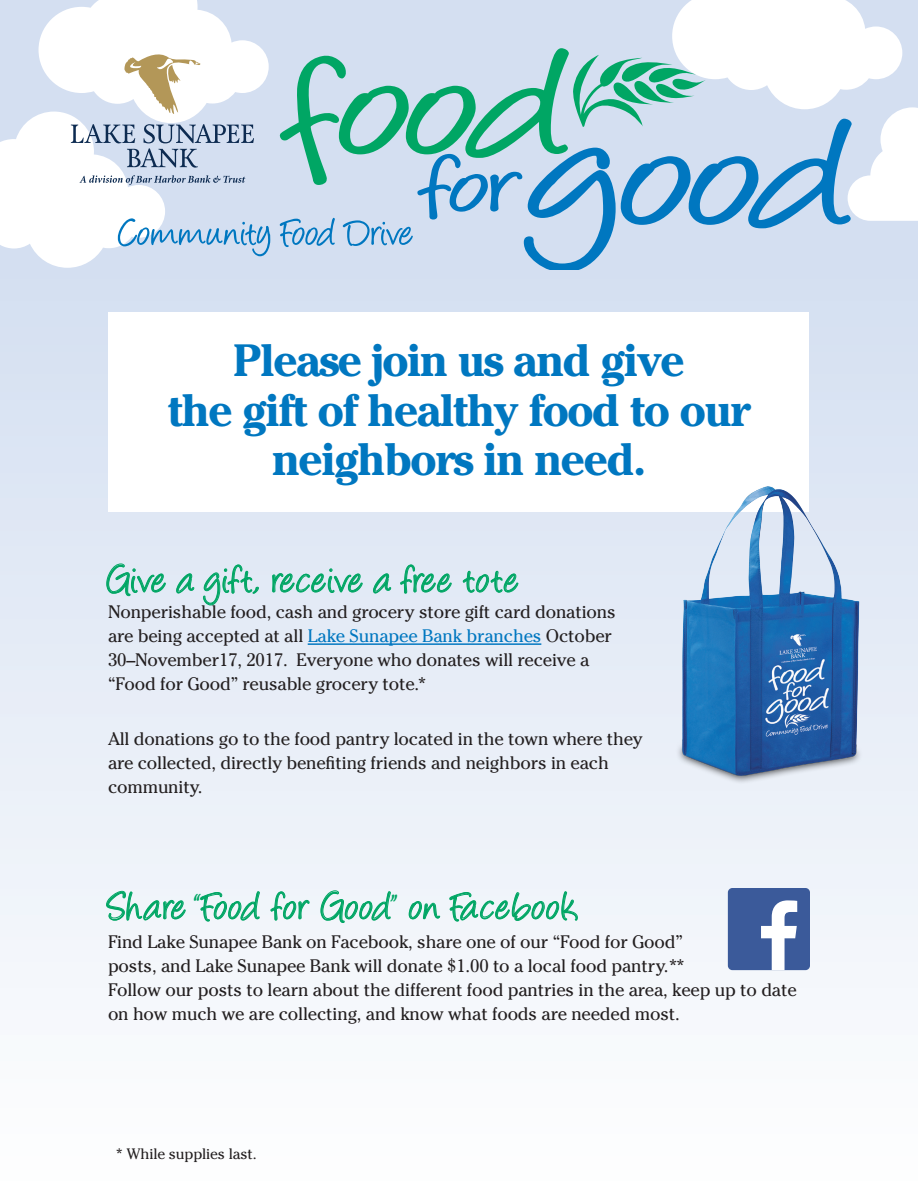
<style>
.page{position:relative;width:918px;height:1188px;background:#fff}
.page>*{position:absolute;margin:0;border:0;box-sizing:border-box;transform-origin:0 0}
.t1{font:700 45px/49.5px "Cheltenham";letter-spacing:-.03em;color:#0077c0;text-align:center}
.headline_script{font:45px "Angelina";letter-spacing:.02em;color:#00a664}
.running_text{font:18px/24px "Cheltenham";letter-spacing:-.01em;color:#231f20}
.running_text-2{font:15px "Cheltenham";letter-spacing:-.01em;color:#231f20}
.s1{color:#0077c0}
</style>
<div class="page">
<div style="left:0;top:264px;width:918px;height:924px;background:linear-gradient(to bottom,#d4dff1,#fefefe)"></div>
<div style="left:109px;top:312px;width:700px;height:199px;background:#fff"></div>
<svg style="left:280px;top:0;width:638px;height:270px;background:#bbd7e5"></svg>
<svg style="left:0;top:0;width:270px;height:268px"></svg>
<hr style="left:308px;top:643px;width:233px;height:2px;background:#0077c0">
<svg style="left:106px;top:563px;width:59px;height:33px;background:#b2dbd7"></svg>
<svg style="left:176px;top:572px;width:19px;height:22px"></svg>
<svg style="left:203px;top:564px;width:56px;height:42px;background:#bbdedd"></svg>
<svg style="left:272px;top:568px;width:90px;height:25px;background:#aad8d1"></svg>
<svg style="left:373px;top:572px;width:18px;height:22px"></svg>
<svg style="left:400px;top:564px;width:51px;height:30px;background:#aed9d4"></svg>
<svg style="left:463px;top:571px;width:55px;height:22px"></svg>
<svg style="left:106px;top:891px;width:79px;height:30px"></svg>
<svg style="left:200px;top:891px;width:60px;height:31px"></svg>
<svg style="left:270px;top:891px;width:40px;height:30px"></svg>
<svg style="left:320px;top:890px;width:71px;height:33px"></svg>
<svg style="left:408px;top:901px;width:32px;height:19px"></svg>
<svg style="left:449px;top:888px;width:129px;height:34px"></svg>
<img style="left:656px;top:486px;width:228px;height:311px">
<div style="left:728px;top:888px;width:82px;height:82px;background:#3b5a9a;border-radius:5px"></div>
<svg style="left:761px;top:900px;width:36px;height:70px"></svg>
<p class="t1" style="left:168px;top:335px;width:584px">Please join us and give<br>the gift of healthy food to our neighbors in need.</p>
<p class="headline_script" style="left:108px;top:561px;width:412px">Give a gift, receive a free tote</p>
<p class="running_text" style="left:108px;top:600px;width:509px">Nonperishable food, cash and grocery store gift card donations</p>
<p class="running_text" style="left:108px;top:624px;width:506px">are being accepted at all <span class="s1">Lake Sunapee Bank branches</span> October</p>
<p class="running_text" style="left:108px;top:648px;width:483px">30–November17, 2017. Everyone who donates will receive a</p>
<p class="running_text" style="left:108px;top:672px;width:320px">“Food for Good” reusable grocery tote.*</p>
<p class="running_text" style="left:108px;top:727px;width:536px">All donations go to the food pantry located in the town where they are collected, directly benefiting friends and neighbors in each community.</p>
<p class="headline_script" style="left:108px;top:888px;width:471px">Share “Food for Good” on Facebook</p>
<p class="running_text" style="left:108px;top:929px;width:690px">Find Lake Sunapee Bank on Facebook, share one of our “Food for Good”<br>posts, and Lake Sunapee Bank will donate $1.00 to a local food pantry.**<br>Follow our posts to learn about the different food pantries in the area, keep up to date on how much we are collecting, and know what foods are needed most.</p>
<p class="running_text-2" style="left:116px;top:1145px;width:143px">* While supplies last.</p>
</div>
